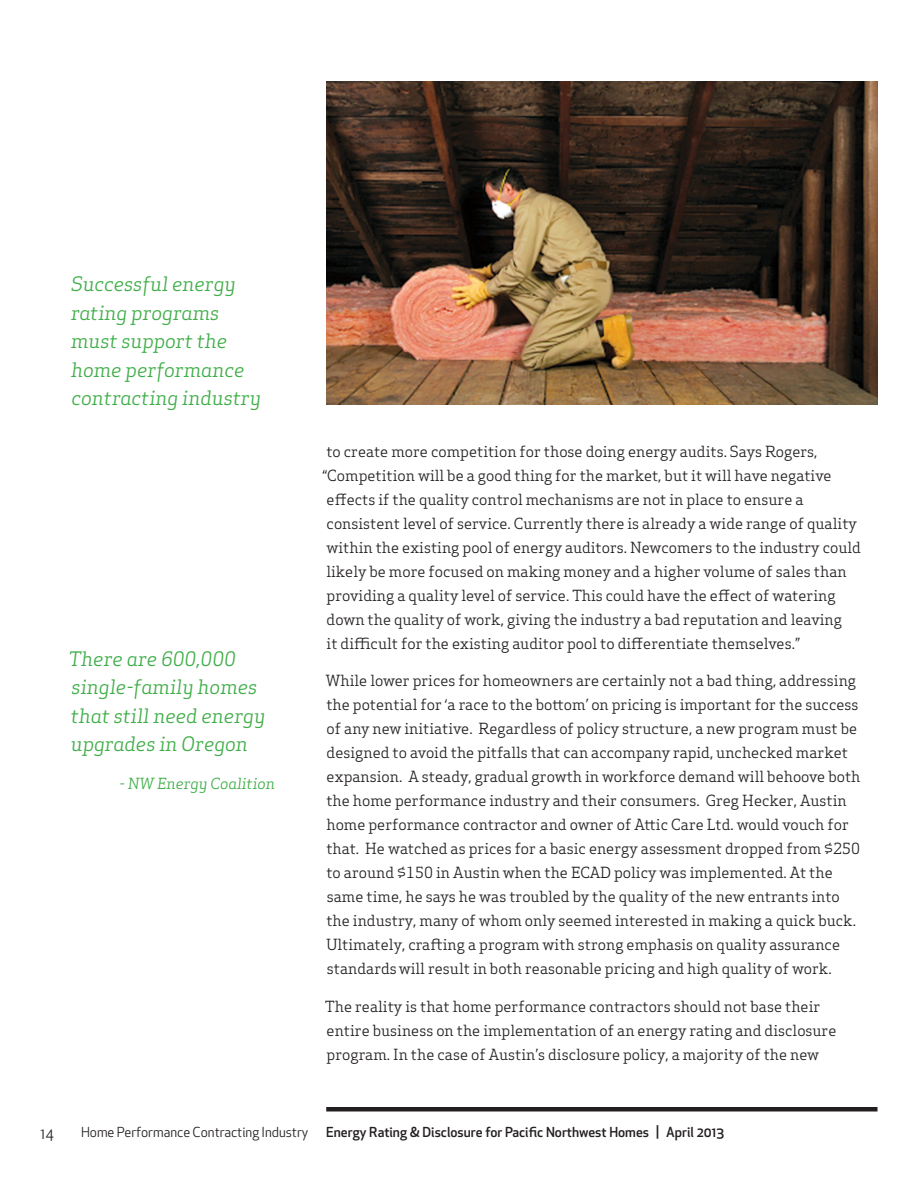
<style>
.page{position:relative;width:918px;height:1188px;background:#fff}
.page>*{position:absolute;margin:0;border:0;box-sizing:border-box;transform-origin:0 0}
.Quote____Body{font:italic 19.5px/28.5px "Apex Serif";color:#40ae49}
.Body____Spc_aft{font:15px/24px "Apex Serif";color:#231f20}
.Quote____Cite{font:italic 15px "Apex Serif";color:#40ae49}
.t1{font:15px "Apex New";color:#231f20}
.t2{font:500 13.5px "Apex New";color:#231f20}
.t3{font:13.5px "Apex New";color:#231f20}
</style>
<div class="page">
<div style="left:326px;top:1107px;width:552px;height:5px;background:#231f20"></div>
<img style="left:326px;top:81px;width:552px;height:324px">
<p class="Quote____Body" style="left:71px;top:269px;width:191px">Successful energy rating programs must support the home performance contracting industry</p>
<p class="Quote____Body" style="left:69px;top:644px;width:198px">There are 600,000 single-family homes that still need energy upgrades in Oregon</p>
<p class="Quote____Cite" style="left:119px;top:774px;width:157px">- NW Energy Coalition</p>
<p class="Body____Spc_aft" style="left:322px;top:439px;width:540px">to create more competition for those doing energy audits. Says Rogers, “Competition will be a good thing for the market, but it will have negative effects if the quality control mechanisms are not in place to ensure a consistent level of service. Currently there is already a wide range of quality within the existing pool of energy auditors. Newcomers to the industry could likely be more focused on making money and a higher volume of sales than providing a quality level of service. This could have the effect of watering down the quality of work, giving the industry a bad reputation and leaving<br>it difficult for the existing auditor pool to differentiate themselves.”</p>
<p class="Body____Spc_aft" style="left:326px;top:669px;width:536px">While lower prices for homeowners are certainly not a bad thing, addressing the potential for ‘a race to the bottom’ on pricing is important for the success of any new initiative. Regardless of policy structure, a new program must be designed to avoid the pitfalls that can accompany rapid, unchecked market expansion. A steady, gradual growth in workforce demand will behoove both the home performance industry and their consumers. Greg Hecker, Austin home performance contractor and owner of Attic Care Ltd. would vouch for that. He watched as prices for a basic energy assessment dropped from $250 to around $150 in Austin when the ECAD policy was implemented. At the same time, he says he was troubled by the quality of the new entrants into the industry, many of whom only seemed interested in making a quick buck.<br>Ultimately, crafting a program with strong emphasis on quality assurance standardswill result in both reasonable pricing and high quality of work.</p>
<p class="Body____Spc_aft" style="left:325px;top:994px;width:513px">The reality is that home performance contractors should not base their entire business on the implementation of an energy rating and disclosure program. In the case of Austin’s disclosure policy, a majority of the new</p>
<p class="t1" style="left:40px;top:1124px;width:15px">14</p>
<p class="t3" style="left:81px;top:1124px;width:229px">Home Performance Contracting Industry</p>
<p class="t2" style="left:326px;top:1123px;width:400px">Energy Rating &amp; Disclosure for Pacific Northwest Homes | April 2013</p>
</div>
